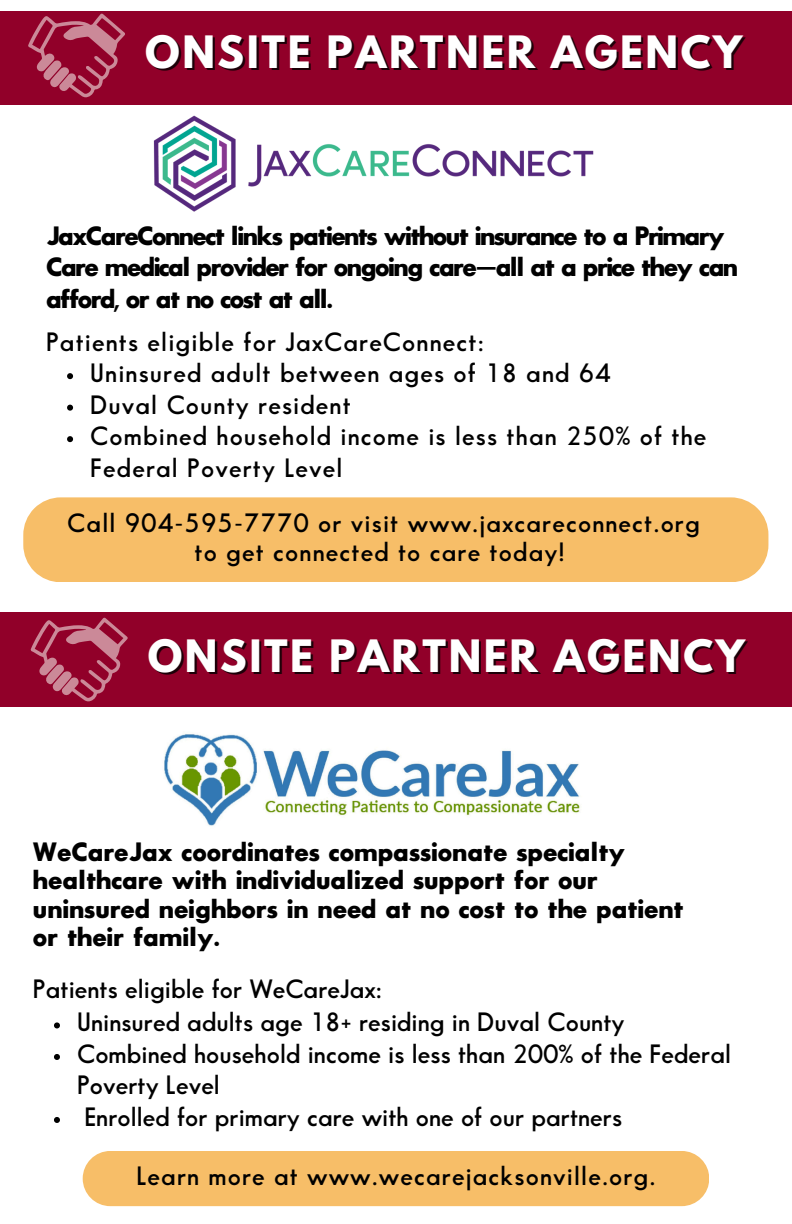
<style>
.page{position:relative;width:792px;height:1224px;background:#fff}
.page>*{position:absolute;margin:0;border:0;box-sizing:border-box;transform-origin:0 0}
.t1{font:700 39.6px "League Spartan";letter-spacing:.065em;color:#fff}
.t2{font:600 26px/31.6px "Sans Serif FLF";letter-spacing:.04em;color:#000}
.t3{font:600 26px/31.6px "Sans Serif FLF";color:#000}
.t4{font:26px/28.4px "Sans Serif Bld FLF";color:#000}
.t5{font:26px/31.6px "Sans Serif Bld FLF";letter-spacing:-.055em;color:#000}
</style>
<div class="page">
<div style="left:0;top:11px;width:792px;height:93px;background:#910029"></div>
<div style="left:0;top:612px;width:792px;height:95px;background:#910029"></div>
<svg style="left:30px;top:617px;width:98px;height:84px"></svg>
<div style="left:83px;top:1151px;width:626px;height:55px;background:#f7be68;border-radius:28px"></div>
<svg style="left:54px;top:1022px;width:6px;height:6px"></svg>
<svg style="left:54px;top:1054px;width:6px;height:6px"></svg>
<svg style="left:54px;top:1117px;width:6px;height:6px"></svg>
<svg style="left:28px;top:13px;width:97px;height:84px"></svg>
<img style="left:143px;top:104px;width:460px;height:108px">
<svg style="left:67px;top:373px;width:6px;height:6px"></svg>
<svg style="left:67px;top:405px;width:6px;height:6px"></svg>
<svg style="left:67px;top:436px;width:6px;height:6px"></svg>
<div style="left:23px;top:497px;width:745px;height:85px;background:#f7be68"></div>
<img style="left:164px;top:734px;width:416px;height:92px">
<p class="t1" style="left:145px;top:32px;width:599px">ONSITE PARTNER AGENCY</p>
<p class="t5" style="left:46px;top:222px;width:694px">JaxCareConnect links patients without insurance to a Primary<br>Care medical provider for ongoing care—all at a price they can afford, or at no cost at all.</p>
<h1 class="t2" style="left:46px;top:327px;width:439px">Patients eligible for JaxCareConnect:</h1>
<p class="t2" style="left:90px;top:359px;width:522px">Uninsured adult between ages of 18 and 64</p>
<h2 class="t2" style="left:90px;top:390px;width:262px">Duval County resident</h2>
<h2 class="t2" style="left:90px;top:422px;width:618px">Combined household income is less than 250% of the<br>Federal Poverty Level</h2>
<p class="t2" style="left:67px;top:511px;width:634px;line-height:28.4px;text-align:center">Call 904-595-7770 or visit www.jaxcareconnect.org to get connected to care today!</p>
<p class="t1" style="left:148px;top:636px;width:599px">ONSITE PARTNER AGENCY</p>
<p class="t4" style="left:33px;top:839px;width:652px">WeCareJax coordinates compassionate specialty healthcare with individualized support for our uninsured neighbors in need at no cost to the patient or their family.</p>
<p class="t3" style="left:33px;top:975px;width:350px">Patients eligible for WeCareJax:</p>
<h2 class="t3" style="left:77px;top:1008px;width:549px">Uninsured adults age 18+ residing in Duval County</h2>
<p class="t3" style="left:77px;top:1040px;width:656px">Combined household income is less than 200% of the Federal<br>Poverty Level</p>
<p class="t3" style="left:84px;top:1103px;width:539px">Enrolled for primary care with one of our partners</p>
<h1 class="t2" style="left:136px;top:1161px;width:521px">Learn more at www.wecarejacksonville.org.</h1>
</div>
